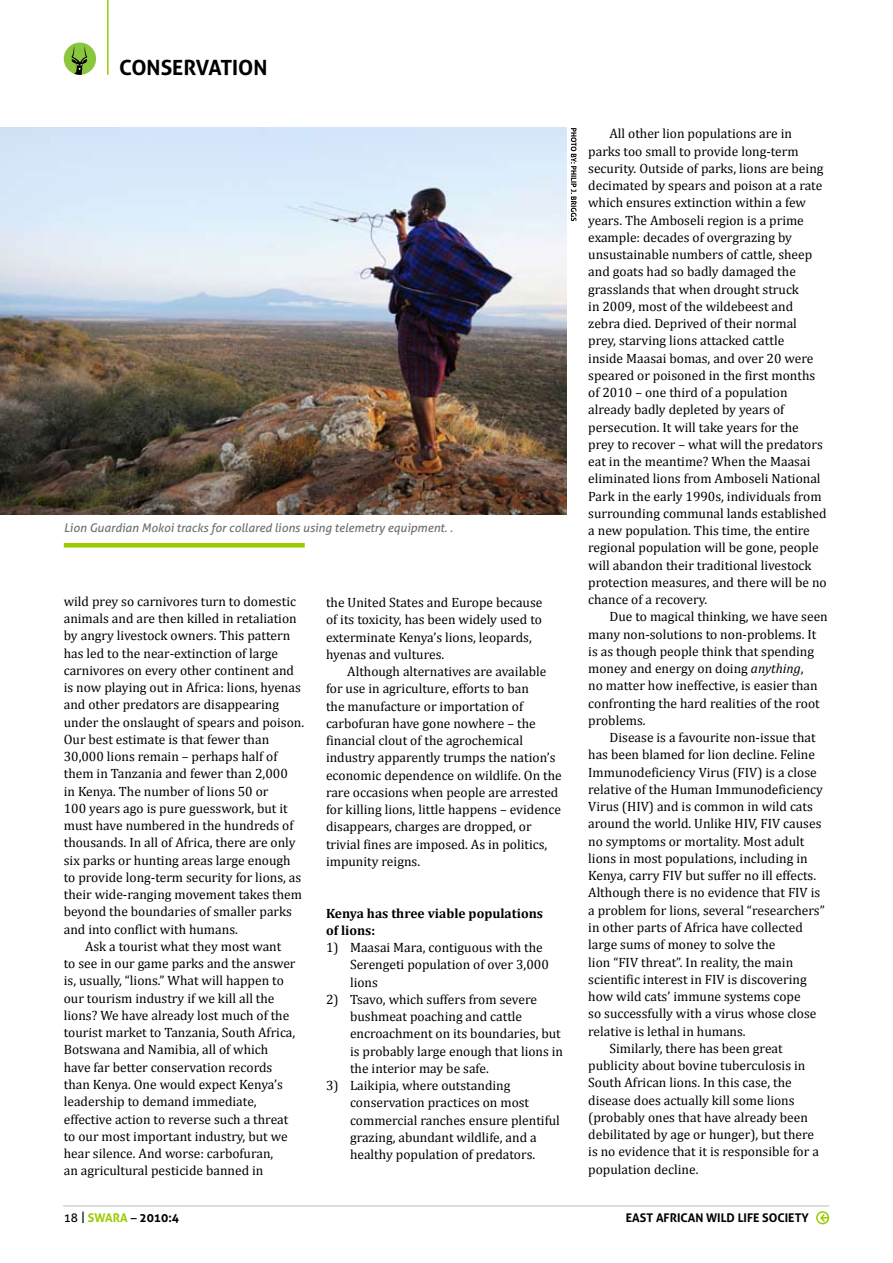
<style>
.page{position:relative;width:893px;height:1263px;background:#fff}
.page>*{position:absolute;margin:0;border:0;box-sizing:border-box;transform-origin:0 0}
.t1{font:700 21px "Aller";color:#000}
.t2{font:13.5px/17.2px "Cambria";color:#000}
.t3{font:700 13.5px/17.2px "Cambria";color:#000}
.t4{font:italic 12px "Aller";color:#6d6f71}
.t5{font:700 12px "Aller";color:#000}
.s1{font-style:italic}
.s2{font-weight:400}
.s3{color:#9c0}
</style>
<div class="page">
<svg style="left:816px;top:1211px;width:14px;height:14px"></svg>
<hr style="left:63px;top:1205px;width:766px;height:1px;background:#bcbdc0">
<div style="left:64px;top:43px;width:32px;height:32px;background:#8cc63f;border-radius:50%"></div>
<svg style="left:71px;top:45px;width:17px;height:30px"></svg>
<hr style="left:107px;top:0;width:2px;height:75px;background:#9c0">
<img style="left:0;top:128px;width:567px;height:386px">
<hr style="left:64px;top:543px;width:241px;height:4px;background:#9c0">
<svg style="left:571px;top:128px;width:5px;height:93px"></svg>
<h1 class="t1" style="left:119px;top:54px;width:150px">CONSERVATION</h1>
<p class="t4" style="left:64px;top:520px;width:391px">Lion Guardian Mokoi tracks for collared lions using telemetry equipment. .</p>
<p class="t2" style="left:64px;top:592px;width:234px">wild prey so carnivores turn to domestic</p>
<p class="t2" style="left:64px;top:610px;width:234px">animals and are then killed in retaliation</p>
<p class="t2" style="left:64px;top:627px;width:228px">by angry livestock owners. This pattern</p>
<p class="t2" style="left:64px;top:644px;width:216px">has led to the near-extinction of large</p>
<p class="t2" style="left:64px;top:662px;width:232px">carnivores on every other continent and</p>
<p class="t2" style="left:64px;top:679px;width:239px">is now playing out in Africa: lions, hyenas</p>
<p class="t2" style="left:64px;top:696px;width:217px">and other predators are disappearing</p>
<p class="t2" style="left:64px;top:713px;width:242px">under the onslaught of spears and poison.</p>
<p class="t2" style="left:64px;top:731px;width:207px">Our best estimate is that fewer than</p>
<p class="t2" style="left:64px;top:748px;width:215px">30,000 lions remain – perhaps half of</p>
<p class="t2" style="left:64px;top:765px;width:226px">them in Tanzania and fewer than 2,000</p>
<p class="t2" style="left:64px;top:782px;width:206px">in Kenya. The number of lions 50 or</p>
<p class="t2" style="left:64px;top:800px;width:226px">100 years ago is pure guesswork, but it</p>
<p class="t2" style="left:64px;top:817px;width:231px">must have numbered in the hundreds of</p>
<p class="t2" style="left:64px;top:834px;width:233px">thousands. In all of Africa, there are only</p>
<p class="t2" style="left:64px;top:851px;width:228px">six parks or hunting areas large enough</p>
<p class="t2" style="left:64px;top:869px;width:239px">to provide long-term security for lions, as</p>
<p class="t2" style="left:64px;top:886px;width:240px">their wide-ranging movement takes them</p>
<p class="t2" style="left:64px;top:903px;width:230px">beyond the boundaries of smaller parks</p>
<p class="t2" style="left:64px;top:920px;width:176px">and into conflict with humans.</p>
<p class="t2" style="left:85px;top:938px;width:198px">Ask a tourist what they most want</p>
<p class="t2" style="left:64px;top:955px;width:233px">to see in our game parks and the answer</p>
<p class="t2" style="left:64px;top:972px;width:222px">is, usually, “lions.” What will happen to</p>
<p class="t2" style="left:64px;top:989px;width:212px">our tourism industry if we kill all the</p>
<p class="t2" style="left:64px;top:1007px;width:227px">lions? We have already lost much of the</p>
<p class="t2" style="left:64px;top:1024px;width:233px">tourist market to Tanzania, South Africa,</p>
<p class="t2" style="left:64px;top:1041px;width:206px">Botswana and Namibia, all of which</p>
<p class="t2" style="left:64px;top:1058px;width:210px">have far better conservation records</p>
<p class="t2" style="left:64px;top:1076px;width:221px">than Kenya. One would expect Kenya’s</p>
<p class="t2" style="left:64px;top:1093px;width:194px">leadership to demand immediate,</p>
<p class="t2" style="left:64px;top:1110px;width:226px">effective action to reverse such a threat</p>
<p class="t2" style="left:64px;top:1127px;width:225px">to our most important industry, but we</p>
<p class="t2" style="left:64px;top:1145px;width:211px">hear silence. And worse: carbofuran,</p>
<p class="t2" style="left:64px;top:1162px;width:201px">an agricultural pesticide banned in</p>
<p class="t2" style="left:326px;top:594px;width:218px">the United States and Europe because of its toxicity, has been widely used to exterminate Kenya’s lions, leopards, hyenas and vultures.</p>
<p class="t2" style="left:326px;top:663px;width:237px;text-indent:21px">Although alternatives are available for use in agriculture, efforts to ban<br>the manufacture or importation of carbofuran have gone nowhere – the financial clout of the agrochemical industry apparently trumps the nation’s economic dependence on wildlife. On the rare occasions when people are arrested for killing lions, little happens – evidence disappears, charges are dropped, or trivial fines are imposed. As in politics, impunity reigns.</p>
<p class="t3" style="left:326px;top:904px;width:219px">Kenya has three viable populations of lions:</p>
<p class="t2" style="left:350px;top:939px;width:200px;text-indent:-24px">1) Maasai Mara, contiguous with the<br>Serengeti population of over 3,000 lions</p>
<p class="t2" style="left:350px;top:990px;width:215px;text-indent:-24px">2) Tsavo, which suffers from severe bushmeat poaching and cattle encroachment on its boundaries, but is probably large enough that lions in the interior may be safe.</p>
<p class="t2" style="left:350px;top:1077px;width:211px;text-indent:-24px">3) Laikipia, where outstanding conservation practices on most commercial ranches ensure plentiful grazing, abundant wildlife, and a healthy population of predators.</p>
<p class="t2" style="left:588px;top:125px;width:240px;text-indent:21px">All other lion populations are in parks too small to provide long-term security. Outside of parks, lions are being decimated by spears and poison at a rate which ensures extinction within a few years. The Amboseli region is a prime example: decades of overgrazing by unsustainable numbers of cattle, sheep and goats had so badly damaged the grasslands that when drought struck<br>in 2009, most of the wildebeest and zebra died. Deprived of their normal prey, starving lions attacked cattle<br>inside Maasai bomas, and over 20 were speared or poisoned in the first months of 2010 – one third of a population already badly depleted by years of persecution. It will take years for the prey to recover – what will the predators eat in the meantime? When the Maasai eliminated lions from Amboseli National Park in the early 1990s, individuals from surrounding communal lands established a new population. This time, the entire regional population will be gone, people will abandon their traditional livestock protection measures, and there will be no chance of a recovery.</p>
<p class="t2" style="left:588px;top:608px;width:241px;text-indent:21px">Due to magical thinking, we have seen many non-solutions to non-problems. It is as though people think that spending money and energy on doing <span class="s1">anything</span>,<br>no matter how ineffective, is easier than confronting the hard realities of the root problems.</p>
<p class="t2" style="left:609px;top:729px;width:208px">Disease is a favourite non-issue that</p>
<p class="t2" style="left:588px;top:746px;width:228px">has been blamed for lion decline. Feline</p>
<p class="t2" style="left:588px;top:763px;width:230px">Immunodeficiency Virus (FIV) is a close</p>
<p class="t2" style="left:588px;top:781px;width:236px">relative of the Human Immunodeficiency</p>
<p class="t2" style="left:588px;top:798px;width:226px">Virus (HIV) and is common in wild cats</p>
<p class="t2" style="left:588px;top:815px;width:235px">around the world. Unlike HIV, FIV causes</p>
<p class="t2" style="left:588px;top:832px;width:218px">no symptoms or mortality. Most adult</p>
<p class="t2" style="left:588px;top:850px;width:221px">lions in most populations, including in</p>
<p class="t2" style="left:588px;top:867px;width:229px">Kenya, carry FIV but suffer no ill effects.</p>
<p class="t2" style="left:588px;top:884px;width:234px">Although there is no evidence that FIV is</p>
<p class="t2" style="left:588px;top:901px;width:238px">a problem for lions, several “researchers”</p>
<p class="t2" style="left:588px;top:919px;width:216px">in other parts of Africa have collected</p>
<p class="t2" style="left:588px;top:936px;width:189px">large sums of money to solve the</p>
<p class="t2" style="left:588px;top:953px;width:206px">lion “FIV threat”. In reality, the main</p>
<p class="t2" style="left:588px;top:970px;width:220px">scientific interest in FIV is discovering</p>
<p class="t2" style="left:588px;top:988px;width:214px">how wild cats’ immune systems cope</p>
<p class="t2" style="left:588px;top:1005px;width:230px">so successfully with a virus whose close</p>
<p class="t2" style="left:588px;top:1022px;width:159px">relative is lethal in humans.</p>
<p class="t2" style="left:609px;top:1039px;width:175px">Similarly, there has been great</p>
<p class="t2" style="left:588px;top:1057px;width:219px">publicity about bovine tuberculosis in</p>
<p class="t2" style="left:588px;top:1074px;width:205px">South African lions. In this case, the</p>
<p class="t2" style="left:588px;top:1091px;width:208px">disease does actually kill some lions</p>
<p class="t2" style="left:588px;top:1108px;width:221px">(probably ones that have already been</p>
<p class="t2" style="left:588px;top:1126px;width:227px">debilitated by age or hunger), but there</p>
<p class="t2" style="left:588px;top:1143px;width:232px">is no evidence that it is responsible for a</p>
<p class="t2" style="left:588px;top:1160px;width:112px">population decline.</p>
<p class="t5" style="left:64px;top:1210px;width:117px"><span class="s2">18 |</span> <span class="s3">SWARA</span> <span class="s2">–</span> 2010:4</p>
<p class="t5" style="left:626px;top:1210px;width:184px">EAST AFRICAN WILD LIFE SOCIETY</p>
</div>
